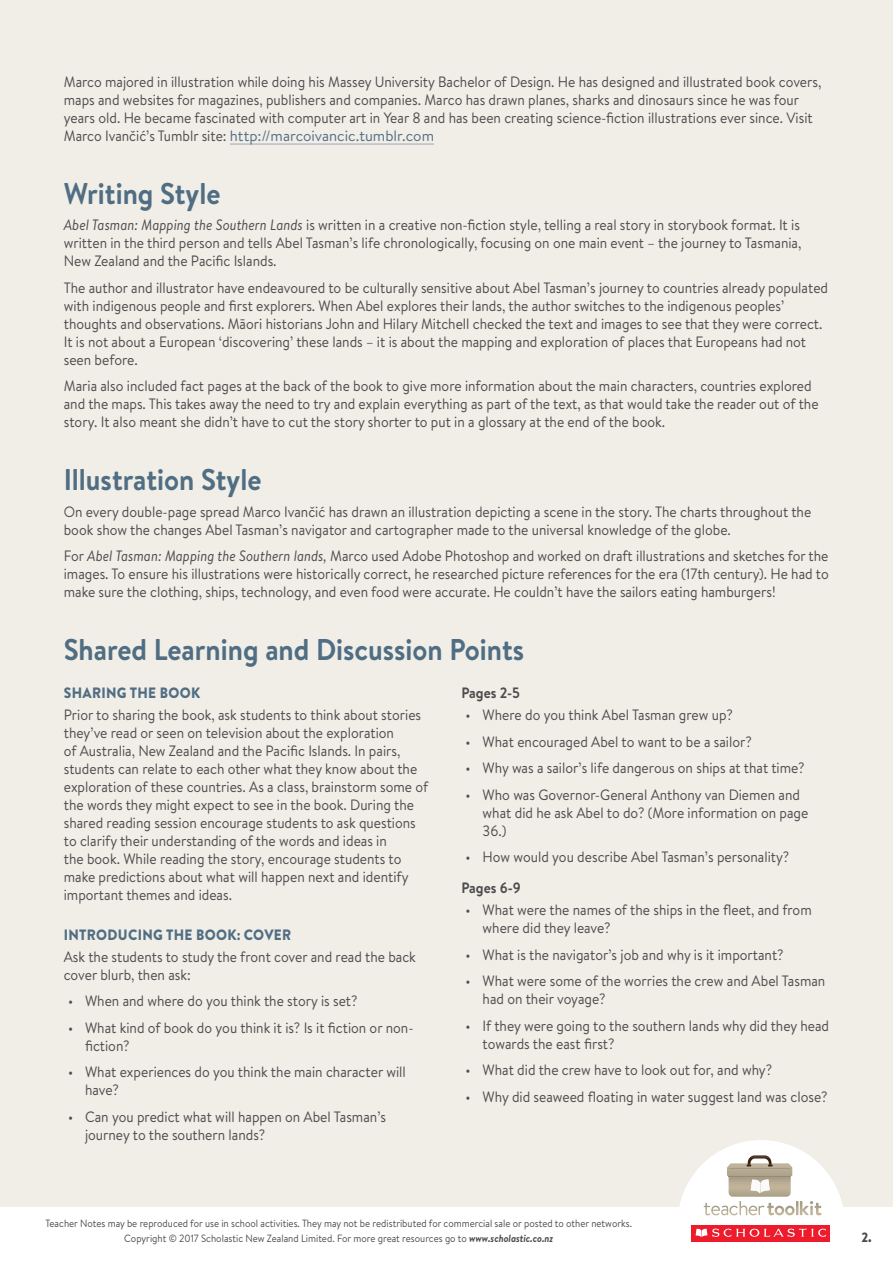
<style>
.page{position:relative;width:893px;height:1263px;background:#f1ede7}
.page>*{position:absolute;margin:0;border:0;box-sizing:border-box;transform-origin:0 0}
.t1{font:700 30px "Brandon Text";color:#506e83;scale:.92 1}
.t2{font:15px/18px "Brandon Text";color:#4b4c4d;scale:.92 1}
.t3{font:900 15px "Brandon Text";letter-spacing:.02em;color:#506e83;scale:.92 1}
.t4{font:700 15px "Brandon Text";color:#4b4c4d;scale:.92 1}
.t5{font:900 13.5px "Brandon Text";color:#4b4c4d;scale:.92 1}
.t6{font:10.5px/15px "Brandon Text";color:#4b4c4d;text-align:center;scale:.92 1}
.s1{color:#506e83}
.s2{font-style:italic}
.s3{font-weight:700;font-style:italic}
</style>
<div class="page">
<div style="left:0;top:1207px;width:893px;height:56px;background:#fff"></div>
<svg style="left:679px;top:1140px;width:164px;height:102px"></svg>
<hr style="left:230px;top:144px;width:204px;height:1px;background:#9da7b4">
<p class="t2" style="left:64px;top:72px;width:825px">Marco majored in illustration while doing his Massey University Bachelor of Design. He has designed and illustrated book covers, maps and websites for magazines, publishers and companies. Marco has drawn planes, sharks and dinosaurs since he was four years old. He became fascinated with computer art in Year 8 and has been creating science-fiction illustrations ever since. Visit Marco Ivančić’s Tumblr site: <span class="s1">http://marcoivancic.tumblr.com</span></p>
<h1 class="t1" style="left:64px;top:173px;width:172px">Writing Style</h1>
<p class="t2" style="left:64px;top:216px;width:803px;text-align:justify"><span class="s2">Abel Tasman: Mapping the Southern Lands</span> is written in a creative non-fiction style, telling a real story in storybook format. It is written in the third person and tells Abel Tasman’s life chronologically, focusing on one main event – the journey to Tasmania, New Zealand and the Pacific Islands.</p>
<p class="t2" style="left:64px;top:278px;width:832px">The author and illustrator have endeavoured to be culturally sensitive about Abel Tasman’s journey to countries already populated with indigenous people and first explorers. When Abel explores their lands, the author switches to the indigenous peoples’ thoughts and observations. Māori historians John and Hilary Mitchell checked the text and images to see that they were correct.<br>It is not about a European ‘discovering’ these lands – it is about the mapping and exploration of places that Europeans had not seen before.</p>
<p class="t2" style="left:64px;top:377px;width:822px">Maria also included fact pages at the back of the book to give more information about the main characters, countries explored and the maps. This takes away the need to try and explain everything as part of the text, as that would take the reader out of the story. It also meant she didn’t have to cut the story shorter to put in a glossary at the end of the book.</p>
<h1 class="t1" style="left:64px;top:459px;width:216px">Illustration Style</h1>
<p class="t2" style="left:64px;top:502px;width:814px">On every double-page spread Marco Ivančić has drawn an illustration depicting a scene in the story. The charts throughout the book show the changes Abel Tasman’s navigator and cartographer made to the universal knowledge of the globe.</p>
<p class="t2" style="left:64px;top:546px;width:833px;text-align:justify">For <span class="s2">Abel Tasman: Mapping the Southern lands,</span> Marco used Adobe Photoshop and worked on draft illustrations and sketches for the images. To ensure his illustrations were historically correct, he researched picture references for the era (17th century). He had to make sure the clothing, ships, technology, and even food were accurate. He couldn’t have the sailors eating hamburgers!</p>
<h1 class="t1" style="left:64px;top:629px;width:502px">Shared Learning and Discussion Points</h1>
<p class="t3" style="left:64px;top:682px;width:150px">SHARING THE BOOK</p>
<p class="t2" style="left:64px;top:705px;width:398px">Prior to sharing the book, ask students to think about stories they’ve read or seen on television about the exploration<br>of Australia, New Zealand and the Pacific Islands. In pairs, students can relate to each other what they know about the exploration of these countries. As a class, brainstorm some of the words they might expect to see in the book. During the shared reading session encourage students to ask questions to clarify their understanding of the words and ideas in<br>the book. While reading the story, encourage students to make predictions about what will happen next and identify important themes and ideas.</p>
<p class="t3" style="left:64px;top:924px;width:249px">INTRODUCING THE BOOK: COVER</p>
<p class="t2" style="left:64px;top:947px;width:384px">Ask the students to study the front cover and read the back cover blurb, then ask:</p>
<p class="t2" style="left:68px;top:991px;width:316px">• When and where do you think the story is set?</p>
<p class="t2" style="left:85px;top:1018px;width:359px;text-indent:-17px">• What kind of book do you think it is? Is it fiction or non&shy;fiction?</p>
<p class="t2" style="left:85px;top:1062px;width:350px;text-indent:-17px">• What experiences do you think the main character will have?</p>
<p class="t2" style="left:85px;top:1107px;width:329px;text-indent:-17px">• Can you predict what will happen on Abel Tasman’s journey to the southern lands?</p>
<p class="t4" style="left:461px;top:682px;width:65px">Pages 2-5</p>
<p class="t2" style="left:466px;top:705px;width:292px">• Where do you think Abel Tasman grew up?</p>
<p class="t2" style="left:466px;top:732px;width:313px">• What encouraged Abel to want to be a sailor?</p>
<p class="t2" style="left:466px;top:758px;width:370px">• Why was a sailor’s life dangerous on ships at that time?</p>
<p class="t2" style="left:483px;top:785px;width:355px;text-indent:-17px">• Who was Governor-General Anthony van Diemen and what did he ask Abel to do? (More information on page<br>36.)</p>
<p class="t2" style="left:466px;top:847px;width:353px">• How would you describe Abel Tasman’s personality?</p>
<p class="t4" style="left:461px;top:877px;width:66px">Pages 6-9</p>
<p class="t2" style="left:483px;top:900px;width:359px;text-indent:-17px">• What were the names of the ships in the fleet, and from where did they leave?</p>
<p class="t2" style="left:466px;top:945px;width:347px">• What is the navigator’s job and why is it important?</p>
<p class="t2" style="left:483px;top:971px;width:374px;text-indent:-17px">• What were some of the worries the crew and Abel Tasman had on their voyage?</p>
<p class="t2" style="left:483px;top:1016px;width:378px;text-indent:-17px">• If they were going to the southern lands why did they head towards the east first?</p>
<p class="t2" style="left:466px;top:1060px;width:335px">• What did the crew have to look out for, and why?</p>
<p class="t2" style="left:466px;top:1087px;width:395px">• Why did seaweed floating in water suggest land was close?</p>
<p class="t6" style="left:45px;top:1215px;width:639px">Teacher Notes may be reproduced for use in school activities. They may not be redistributed for commercial sale or posted to other networks.<br>Copyright © 2017 Scholastic New Zealand Limited. For more great resources go to <span class="s3">www.scholastic.co.nz</span></p>
<p class="t5" style="left:861px;top:1227px;width:13px">2.</p>
</div>
